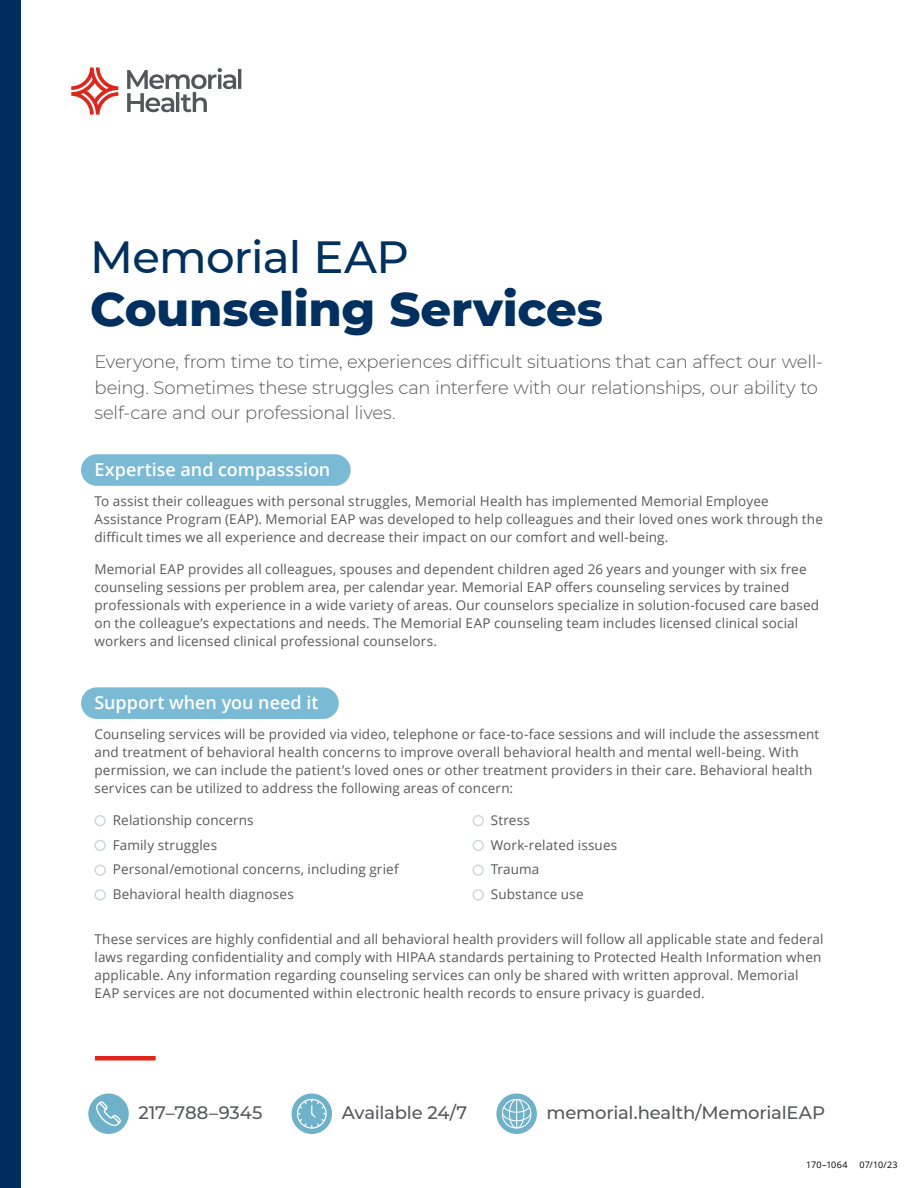
<style>
.page{position:relative;width:918px;height:1188px;background:#fff}
.page>*{position:absolute;margin:0;border:0;box-sizing:border-box;transform-origin:0 0}
.t1{font:800 48px "Montserrat";letter-spacing:-.005em;color:#00305f}
.t2{font:500 45px "Montserrat";letter-spacing:-.015em;color:#00305f}
.t3{font:300 18px/25.5px "Montserrat";letter-spacing:-.015em;color:#58595b}
.t4{font:500 18px "Montserrat";letter-spacing:-.01em;color:#58595b}
.t5{font:600 18px "Open Sans";color:#fff}
.t6{font:13.5px/18px "Open Sans";letter-spacing:.01em;color:#58595b}
.t7{font:9px "Open Sans";letter-spacing:.02em;color:#000}
</style>
<div class="page">
<div style="left:81px;top:454px;width:270px;height:32px;background:#7bbad4;border-radius:16px"></div>
<div style="left:81px;top:687px;width:258px;height:32px;background:#7bbad4;border-radius:16px"></div>
<div style="left:95px;top:815px;width:11px;height:11px;border:2px solid #002d5d;border-radius:50%"></div>
<div style="left:95px;top:840px;width:11px;height:11px;border:2px solid #002d5d;border-radius:50%"></div>
<div style="left:95px;top:864px;width:11px;height:12px;border:2px solid #002d5d;border-radius:50%"></div>
<div style="left:95px;top:889px;width:11px;height:12px;border:2px solid #002d5d;border-radius:50%"></div>
<div style="left:473px;top:815px;width:11px;height:11px;border:2px solid #002d5d;border-radius:50%"></div>
<div style="left:473px;top:840px;width:11px;height:11px;border:2px solid #002d5d;border-radius:50%"></div>
<div style="left:473px;top:864px;width:11px;height:12px;border:2px solid #002d5d;border-radius:50%"></div>
<div style="left:473px;top:889px;width:11px;height:12px;border:2px solid #002d5d;border-radius:50%"></div>
<svg style="left:127px;top:68px;width:114px;height:44px"></svg>
<svg style="left:71px;top:68px;width:47px;height:47px"></svg>
<div style="left:0;top:0;width:20px;height:1188px;background:#002d5d"></div>
<div style="left:88px;top:1094px;width:41px;height:40px;background:#6fb1c8;border-radius:50%"></div>
<svg style="left:96px;top:1101px;width:25px;height:26px"></svg>
<div style="left:292px;top:1094px;width:40px;height:40px;background:#6fb1c8;border-radius:50%"></div>
<svg style="left:297px;top:1099px;width:30px;height:30px"></svg>
<div style="left:496px;top:1094px;width:41px;height:40px;background:#6fb1c8;border-radius:50%"></div>
<svg style="left:502px;top:1099px;width:30px;height:30px"></svg>
<div style="left:95px;top:1056px;width:61px;height:5px;background:#e1251b"></div>
<h2 class="t2" style="left:90px;top:226px;width:321px">Memorial EAP</h2>
<h1 class="t1" style="left:90px;top:273px;width:514px">Counseling Services</h1>
<h3 class="t3" style="left:94px;top:349px;width:730px">Everyone, from time to time, experiences difficult situations that can affect our well&shy;being. Sometimes these struggles can interfere with our relationships, our ability to self-care and our professional lives.</h3>
<h3 class="t5" style="left:94px;top:457px;width:237px">Expertise and compasssion</h3>
<p class="t6" style="left:94px;top:492px;width:730px">To assist their colleagues with personal struggles, Memorial Health has implemented Memorial Employee<br>Assistance Program (EAP). Memorial EAP was developed to help colleagues and their loved ones work through the difficult times we all experience and decrease their impact on our comfort and well-being.</p>
<p class="t6" style="left:94px;top:560px;width:726px">Memorial EAP provides all colleagues, spouses and dependent children aged 26 years and younger with six free counseling sessions per problem area, per calendar year. Memorial EAP offers counseling services by trained professionals with experience in a wide variety of areas. Our counselors specialize in solution-focused care based on the colleague’s expectations and needs. The Memorial EAP counseling team includes licensed clinical social workers and licensed clinical professional counselors.</p>
<h3 class="t5" style="left:94px;top:690px;width:226px">Support when you need it</h3>
<p class="t6" style="left:94px;top:725px;width:726px">Counseling services will be provided via video, telephone or face-to-face sessions and will include the assessment and treatment of behavioral health concerns to improve overall behavioral health and mental well-being. With permission, we can include the patient’s loved ones or other treatment providers in their care. Behavioral health services can be utilized to address the following areas of concern:</p>
<p class="t6" style="left:113px;top:807px;width:287px;line-height:24.8px">Relationship concerns<br>Family struggles<br>Personal/emotional concerns, including grief<br>Behavioral health diagnoses</p>
<p class="t6" style="left:491px;top:807px;width:128px;line-height:24.8px">Stress<br>Work-related issues<br>Trauma<br>Substance use</p>
<p class="t6" style="left:95px;top:930px;width:731px">These services are highly confidential and all behavioral health providers will follow all applicable state and federal laws regarding confidentiality and comply with HIPAA standards pertaining to Protected Health Information when applicable. Any information regarding counseling services can only be shared with written approval. Memorial EAP services are not documented within electronic health records to ensure privacy is guarded.</p>
<h3 class="t4" style="left:138px;top:1100px;width:126px">217–788–9345</h3>
<h3 class="t4" style="left:342px;top:1100px;width:127px">Available 24/7</h3>
<h3 class="t4" style="left:547px;top:1100px;width:280px">memorial.health/MemorialEAP</h3>
<p class="t7" style="left:806px;top:1158px;width:43px">170–1064</p>
<p class="t7" style="left:859px;top:1158px;width:40px">07/10/23</p>
</div>
